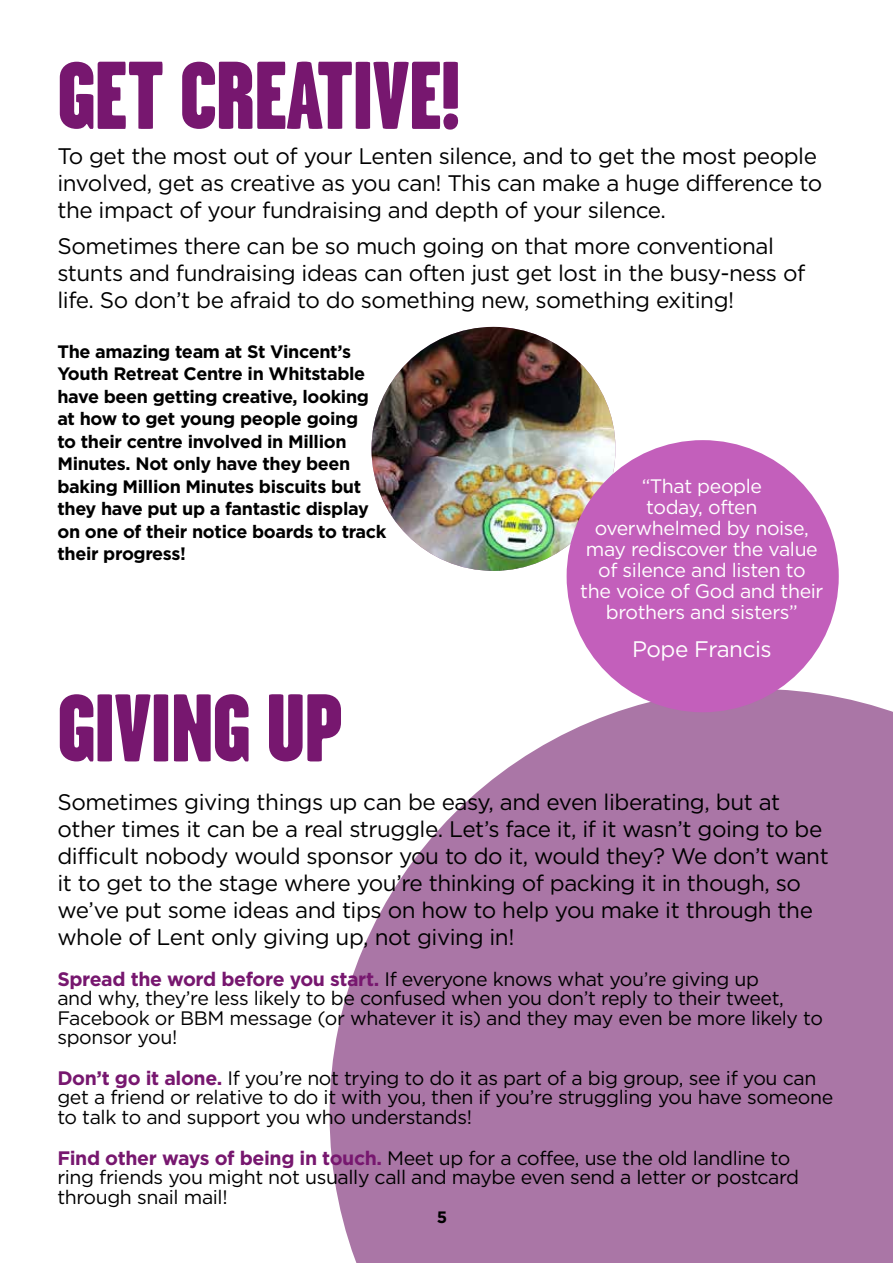
<style>
.page{position:relative;width:893px;height:1263px;background:#fff}
.page>*{position:absolute;margin:0;border:0;box-sizing:border-box;transform-origin:0 0}
.t1{font:900 96px "Garage Gothic";letter-spacing:-.02em;color:#77176f}
.t2{font:22.5px/27px "Gotham";letter-spacing:-.02em;color:#000}
.t3{font:22.5px "Gotham";letter-spacing:-.02em;color:#fff}
.t4{font:19.5px/19.5px "Gotham";letter-spacing:-.02em;color:#000}
.t5{font:19.5px/21px "Gotham";letter-spacing:-.02em;color:#fff;text-align:center}
.t6{font:700 18px/22.5px "Gotham";letter-spacing:-.02em;color:#000}
.t7{font:700 16.5px "Gotham";color:#000}
.s1{font-weight:700;color:#77176f}
</style>
<div class="page">
<img style="left:371px;top:327px;width:244px;height:244px;border-radius:122px">
<svg style="left:330px;top:689px;width:563px;height:574px;fill:#aa76a6"></svg>
<div style="left:567px;top:440px;width:272px;height:272px;background:#c35fbb;border-radius:50%"></div>
<h1 class="t1" style="left:57px;top:42px;width:405px">GET CREATIVE!</h1>
<p class="t2" style="left:57px;top:143px;width:766px">To get the most out of your Lenten silence, and to get the most people involved, get as creative as you can! This can make a huge difference to the impact of your fundraising and depth of your silence.</p>
<p class="t2" style="left:57px;top:232px;width:749px">Sometimes there can be so much going on that more conventional stunts and fundraising ideas can often just get lost in the busy-ness of life. So don’t be afraid to do something new, something exiting!</p>
<p class="t6" style="left:57px;top:339px;width:331px">The amazing team at St Vincent’s<br>Youth Retreat Centre in Whitstable have been getting creative, looking at how to get young people going<br>to their centre involved in Million<br>Minutes. Not only have they been baking Million Minutes biscuits but they have put up a fantastic display on one of their notice boards to track their progress!</p>
<p class="t5" style="left:580px;top:475px;width:245px">“That people<br>today, often<br>overwhelmed by noise, may rediscover the value of silence and listen to<br>the voice of God and their brothers and sisters”</p>
<p class="t3" style="left:632px;top:636px;width:141px">Pope Francis</p>
<h1 class="t1" style="left:57px;top:675px;width:287px">GIVING UP</h1>
<p class="t2" style="left:57px;top:788px;width:773px">Sometimes giving things up can be easy, and even liberating, but at other times it can be a real struggle. Let’s face it, if it wasn’t going to be difficult nobody would sponsor you to do it, would they? We don’t want it to get to the stage where you’re thinking of packing it in though, so we’ve put some ideas and tips on how to help you make it through the whole of Lent only giving up, not giving in!</p>
<p class="t4" style="left:57px;top:968px;width:767px"><span class="s1">Spread the word before you start.</span> If everyone knows what you’re giving up<br>and why, they’re less likely to be confused when you don’t reply to their tweet, Facebook or BBM message (or whatever it is) and they may even be more likely to sponsor you!</p>
<p class="t4" style="left:57px;top:1068px;width:777px"><span class="s1">Don’t go it alone.</span> If you’re not trying to do it as part of a big group, see if you can get a friend or relative to do it with you, then if you’re struggling you have someone to talk to and support you who understands!</p>
<p class="t4" style="left:57px;top:1147px;width:743px"><span class="s1">Find other ways of being in touch.</span> Meet up for a coffee, use the old landline to ring friends you might not usually call and maybe even send a letter or postcard through snail mail!</p>
<p class="t7" style="left:437px;top:1207px;width:12px">5</p>
</div>
